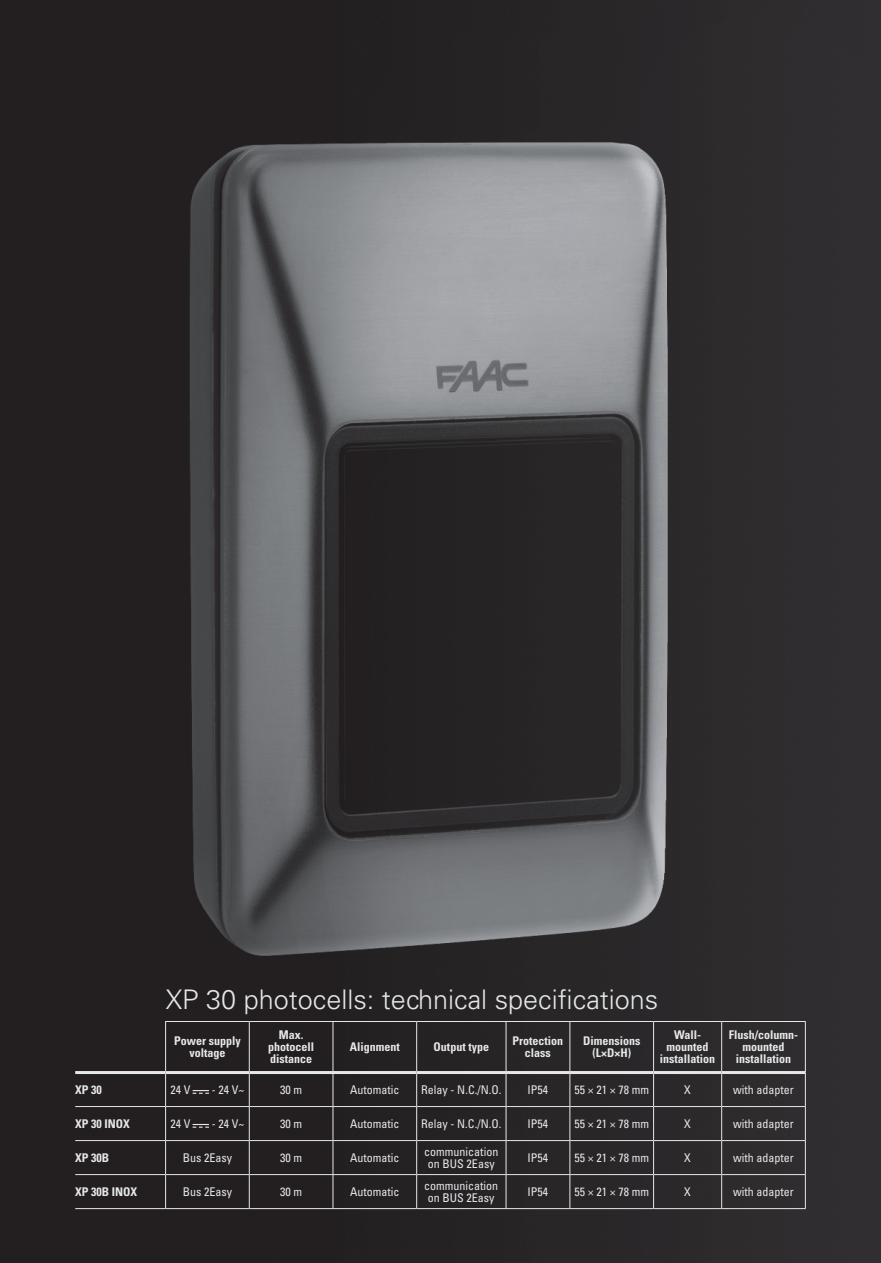
<style>
.page{position:relative;width:881px;height:1263px;background:#fff}
.page>*{position:absolute;margin:0;border:0;box-sizing:border-box;transform-origin:0 0}
.t1{font:300 27px "Univers LT Std";color:#e6e7e9}
.t2{font:condensed 12px/12px "Univers LT Std";color:#e6e7e9;text-align:center}
.t3{font:700 condensed 12px/12px "Univers LT Std";color:#e6e7e9;text-align:center}
</style>
<div class="page">
<img style="left:0;top:0;width:880px;height:1263px">
<hr style="left:165px;top:1021px;width:84px;height:1px;background:#e6e7e9">
<hr style="left:165px;top:1022px;width:1px;height:49px;background:#e6e7e9">
<hr style="left:249px;top:1021px;width:84px;height:1px;background:#e6e7e9">
<hr style="left:249px;top:1022px;width:1px;height:49px;background:#e6e7e9">
<hr style="left:333px;top:1021px;width:83px;height:1px;background:#e6e7e9">
<hr style="left:332px;top:1022px;width:1px;height:49px;background:#e6e7e9">
<hr style="left:416px;top:1021px;width:90px;height:1px;background:#e6e7e9">
<hr style="left:416px;top:1022px;width:1px;height:49px;background:#e6e7e9">
<hr style="left:506px;top:1021px;width:63px;height:1px;background:#e6e7e9">
<hr style="left:505px;top:1022px;width:1px;height:49px;background:#e6e7e9">
<hr style="left:569px;top:1021px;width:84px;height:1px;background:#e6e7e9">
<hr style="left:569px;top:1022px;width:1px;height:49px;background:#e6e7e9">
<hr style="left:653px;top:1021px;width:68px;height:1px;background:#e6e7e9">
<hr style="left:653px;top:1022px;width:1px;height:49px;background:#e6e7e9">
<hr style="left:721px;top:1021px;width:84px;height:1px;background:#e6e7e9">
<hr style="left:721px;top:1022px;width:1px;height:49px;background:#e6e7e9">
<hr style="left:804px;top:1022px;width:1px;height:50px;background:#e6e7e9">
<hr style="left:165px;top:1074px;width:1px;height:32px;background:#e6e7e9">
<hr style="left:249px;top:1074px;width:1px;height:32px;background:#e6e7e9">
<hr style="left:332px;top:1074px;width:1px;height:32px;background:#e6e7e9">
<hr style="left:416px;top:1074px;width:1px;height:32px;background:#e6e7e9">
<hr style="left:505px;top:1074px;width:1px;height:32px;background:#e6e7e9">
<hr style="left:569px;top:1074px;width:1px;height:32px;background:#e6e7e9">
<hr style="left:653px;top:1074px;width:1px;height:32px;background:#e6e7e9">
<hr style="left:721px;top:1074px;width:1px;height:32px;background:#e6e7e9">
<hr style="left:804px;top:1072px;width:1px;height:34px;background:#e6e7e9">
<hr style="left:165px;top:1106px;width:84px;height:1px;background:#e6e7e9">
<hr style="left:165px;top:1107px;width:1px;height:33px;background:#e6e7e9">
<hr style="left:249px;top:1106px;width:84px;height:1px;background:#e6e7e9">
<hr style="left:249px;top:1107px;width:1px;height:33px;background:#e6e7e9">
<hr style="left:333px;top:1106px;width:83px;height:1px;background:#e6e7e9">
<hr style="left:332px;top:1107px;width:1px;height:33px;background:#e6e7e9">
<hr style="left:416px;top:1106px;width:90px;height:1px;background:#e6e7e9">
<hr style="left:416px;top:1107px;width:1px;height:33px;background:#e6e7e9">
<hr style="left:506px;top:1106px;width:63px;height:1px;background:#e6e7e9">
<hr style="left:505px;top:1107px;width:1px;height:33px;background:#e6e7e9">
<hr style="left:569px;top:1106px;width:84px;height:1px;background:#e6e7e9">
<hr style="left:569px;top:1107px;width:1px;height:33px;background:#e6e7e9">
<hr style="left:653px;top:1106px;width:68px;height:1px;background:#e6e7e9">
<hr style="left:653px;top:1107px;width:1px;height:33px;background:#e6e7e9">
<hr style="left:721px;top:1106px;width:84px;height:1px;background:#e6e7e9">
<hr style="left:721px;top:1107px;width:1px;height:33px;background:#e6e7e9">
<hr style="left:804px;top:1107px;width:1px;height:33px;background:#e6e7e9">
<hr style="left:165px;top:1140px;width:84px;height:1px;background:#e6e7e9">
<hr style="left:165px;top:1141px;width:1px;height:33px;background:#e6e7e9">
<hr style="left:249px;top:1140px;width:84px;height:1px;background:#e6e7e9">
<hr style="left:249px;top:1141px;width:1px;height:33px;background:#e6e7e9">
<hr style="left:333px;top:1140px;width:83px;height:1px;background:#e6e7e9">
<hr style="left:332px;top:1141px;width:1px;height:33px;background:#e6e7e9">
<hr style="left:416px;top:1140px;width:90px;height:1px;background:#e6e7e9">
<hr style="left:416px;top:1141px;width:1px;height:33px;background:#e6e7e9">
<hr style="left:506px;top:1140px;width:63px;height:1px;background:#e6e7e9">
<hr style="left:505px;top:1141px;width:1px;height:33px;background:#e6e7e9">
<hr style="left:569px;top:1140px;width:84px;height:1px;background:#e6e7e9">
<hr style="left:569px;top:1141px;width:1px;height:33px;background:#e6e7e9">
<hr style="left:653px;top:1140px;width:68px;height:1px;background:#e6e7e9">
<hr style="left:653px;top:1141px;width:1px;height:33px;background:#e6e7e9">
<hr style="left:721px;top:1140px;width:84px;height:1px;background:#e6e7e9">
<hr style="left:721px;top:1141px;width:1px;height:33px;background:#e6e7e9">
<hr style="left:804px;top:1141px;width:1px;height:33px;background:#e6e7e9">
<hr style="left:165px;top:1174px;width:84px;height:1px;background:#e6e7e9">
<hr style="left:165px;top:1175px;width:1px;height:33px;background:#e6e7e9">
<hr style="left:249px;top:1174px;width:84px;height:1px;background:#e6e7e9">
<hr style="left:249px;top:1175px;width:1px;height:33px;background:#e6e7e9">
<hr style="left:333px;top:1174px;width:83px;height:1px;background:#e6e7e9">
<hr style="left:332px;top:1175px;width:1px;height:33px;background:#e6e7e9">
<hr style="left:416px;top:1174px;width:90px;height:1px;background:#e6e7e9">
<hr style="left:416px;top:1175px;width:1px;height:33px;background:#e6e7e9">
<hr style="left:506px;top:1174px;width:63px;height:1px;background:#e6e7e9">
<hr style="left:505px;top:1175px;width:1px;height:33px;background:#e6e7e9">
<hr style="left:569px;top:1174px;width:84px;height:1px;background:#e6e7e9">
<hr style="left:569px;top:1175px;width:1px;height:33px;background:#e6e7e9">
<hr style="left:653px;top:1174px;width:68px;height:1px;background:#e6e7e9">
<hr style="left:653px;top:1175px;width:1px;height:33px;background:#e6e7e9">
<hr style="left:721px;top:1174px;width:84px;height:1px;background:#e6e7e9">
<hr style="left:721px;top:1175px;width:1px;height:33px;background:#e6e7e9">
<hr style="left:804px;top:1175px;width:1px;height:33px;background:#e6e7e9">
<hr style="left:165px;top:1208px;width:84px;height:1px;background:#e6e7e9">
<hr style="left:249px;top:1208px;width:84px;height:1px;background:#e6e7e9">
<hr style="left:333px;top:1208px;width:83px;height:1px;background:#e6e7e9">
<hr style="left:416px;top:1208px;width:90px;height:1px;background:#e6e7e9">
<hr style="left:506px;top:1208px;width:63px;height:1px;background:#e6e7e9">
<hr style="left:569px;top:1208px;width:84px;height:1px;background:#e6e7e9">
<hr style="left:653px;top:1208px;width:68px;height:1px;background:#e6e7e9">
<hr style="left:721px;top:1208px;width:84px;height:1px;background:#e6e7e9">
<hr style="left:165px;top:1071px;width:84px;height:3px;background:#e6e7e9">
<hr style="left:249px;top:1071px;width:84px;height:3px;background:#e6e7e9">
<hr style="left:333px;top:1071px;width:83px;height:3px;background:#e6e7e9">
<hr style="left:416px;top:1071px;width:90px;height:3px;background:#e6e7e9">
<hr style="left:506px;top:1071px;width:63px;height:3px;background:#e6e7e9">
<hr style="left:569px;top:1071px;width:84px;height:3px;background:#e6e7e9">
<hr style="left:653px;top:1071px;width:68px;height:3px;background:#e6e7e9">
<hr style="left:721px;top:1071px;width:83px;height:3px;background:#e6e7e9">
<hr style="left:75px;top:1071px;width:90px;height:3px;background:#e6e7e9">
<hr style="left:75px;top:1106px;width:90px;height:1px;background:#e6e7e9">
<hr style="left:75px;top:1140px;width:90px;height:1px;background:#e6e7e9">
<hr style="left:75px;top:1174px;width:90px;height:1px;background:#e6e7e9">
<hr style="left:75px;top:1208px;width:90px;height:1px;background:#e6e7e9">
<svg style="left:192px;top:1090px;width:17px;height:4px"></svg>
<svg style="left:192px;top:1124px;width:17px;height:4px"></svg>
<h1 class="t1" style="left:166px;top:983px;width:494px">XP 30 photocells: technical specifications</h1>
<p class="t3" style="left:174px;top:1035px;width:68px">Power supply voltage</p>
<p class="t3" style="left:268px;top:1029px;width:48px">Max. photocell distance</p>
<p class="t3" style="left:349px;top:1041px;width:52px">Alignment</p>
<p class="t3" style="left:433px;top:1041px;width:57px">Output type</p>
<p class="t3" style="left:512px;top:1035px;width:52px">Protection class</p>
<p class="t3" style="left:582px;top:1035px;width:59px">Dimensions (L×D×H)</p>
<p class="t3" style="left:659px;top:1028px;width:57px">Wall&shy;mounted installation</p>
<p class="t3" style="left:728px;top:1029px;width:71px">Flush/column&shy;mounted installation</p>
<p class="t3" style="left:75px;top:1083px;width:28px">XP 30</p>
<p class="t2" style="left:170px;top:1083px;width:21px">24 V</p>
<p class="t2" style="left:212px;top:1083px;width:34px">- 24 V~</p>
<p class="t2" style="left:280px;top:1083px;width:23px">30 m</p>
<p class="t2" style="left:350px;top:1083px;width:51px">Automatic</p>
<p class="t2" style="left:421px;top:1083px;width:81px">Relay - N.C./N.O.</p>
<p class="t2" style="left:527px;top:1083px;width:22px">IP54</p>
<p class="t2" style="left:574px;top:1083px;width:76px">55 × 21 × 78 mm</p>
<p class="t2" style="left:684px;top:1084px;width:8px">X</p>
<p class="t2" style="left:732px;top:1083px;width:62px">with adapter</p>
<p class="t3" style="left:75px;top:1117px;width:56px">XP 30 INOX</p>
<p class="t2" style="left:170px;top:1117px;width:21px">24 V</p>
<p class="t2" style="left:212px;top:1117px;width:34px">- 24 V~</p>
<p class="t2" style="left:280px;top:1117px;width:23px">30 m</p>
<p class="t2" style="left:350px;top:1117px;width:51px">Automatic</p>
<p class="t2" style="left:421px;top:1117px;width:81px">Relay - N.C./N.O.</p>
<p class="t2" style="left:527px;top:1117px;width:22px">IP54</p>
<p class="t2" style="left:574px;top:1117px;width:76px">55 × 21 × 78 mm</p>
<p class="t2" style="left:684px;top:1117px;width:8px">X</p>
<p class="t2" style="left:732px;top:1117px;width:62px">with adapter</p>
<p class="t3" style="left:75px;top:1151px;width:35px">XP 30B</p>
<p class="t2" style="left:183px;top:1151px;width:51px">Bus 2Easy</p>
<p class="t2" style="left:280px;top:1151px;width:23px">30 m</p>
<p class="t2" style="left:350px;top:1151px;width:51px">Automatic</p>
<p class="t2" style="left:424px;top:1145px;width:75px">communication on BUS 2Easy</p>
<p class="t2" style="left:527px;top:1151px;width:22px">IP54</p>
<p class="t2" style="left:574px;top:1151px;width:76px">55 × 21 × 78 mm</p>
<p class="t2" style="left:684px;top:1151px;width:8px">X</p>
<p class="t2" style="left:732px;top:1151px;width:62px">with adapter</p>
<p class="t3" style="left:75px;top:1185px;width:64px">XP 30B INOX</p>
<p class="t2" style="left:183px;top:1185px;width:51px">Bus 2Easy</p>
<p class="t2" style="left:280px;top:1185px;width:23px">30 m</p>
<p class="t2" style="left:350px;top:1185px;width:51px">Automatic</p>
<p class="t2" style="left:424px;top:1179px;width:75px">communication on BUS 2Easy</p>
<p class="t2" style="left:527px;top:1185px;width:22px">IP54</p>
<p class="t2" style="left:574px;top:1185px;width:76px">55 × 21 × 78 mm</p>
<p class="t2" style="left:684px;top:1185px;width:8px">X</p>
<p class="t2" style="left:732px;top:1185px;width:62px">with adapter</p>
</div>
